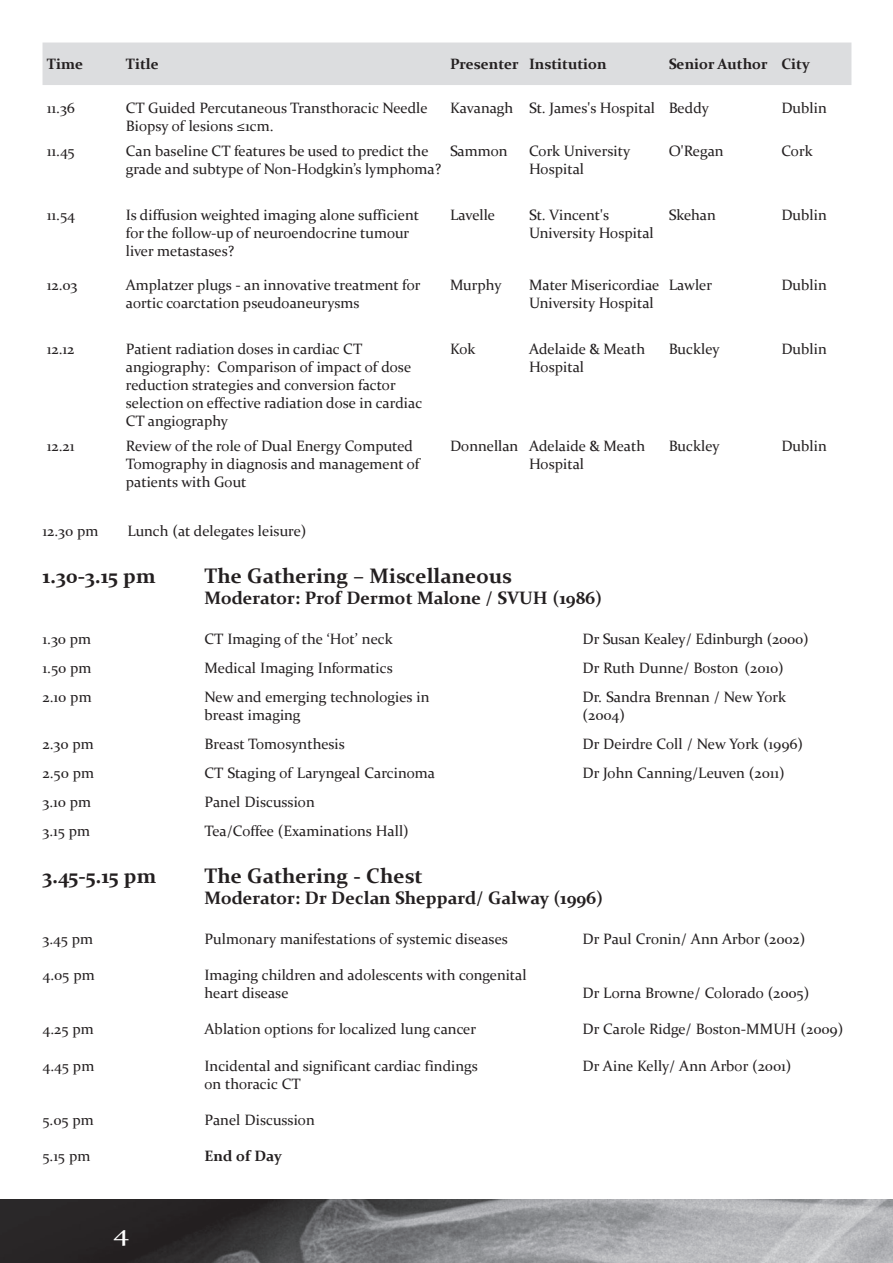
<style>
.page{position:relative;width:893px;height:1263px;background:#fff}
.page>*{position:absolute;margin:0;border:0;box-sizing:border-box;transform-origin:0 0}
.t1{font:24px "Constantia";color:#fff;scale:1.25 1}
.t2{font:700 21px "Constantia";color:#231f20}
.t3{font:700 18px "Constantia";color:#231f20}
.t4{font:15px/18px "Constantia";color:#231f20}
.t5{font:700 15px "Constantia";color:#231f20}
</style>
<div class="page">
<div style="left:43px;top:43px;width:808px;height:42px;background:#dcdddf"></div>
<img style="left:0;top:1199px;width:893px;height:64px">
<p class="t5" style="left:47px;top:54px;width:38px">Time</p>
<p class="t5" style="left:126px;top:54px;width:35px">Title</p>
<p class="t5" style="left:450px;top:54px;width:158px">Presenter Institution</p>
<p class="t5" style="left:669px;top:54px;width:143px">Senior Author City</p>
<p class="t4" style="left:47px;top:99px;width:30px">11.36</p>
<p class="t4" style="left:126px;top:99px;width:303px">CT Guided Percutaneous Transthoracic Needle<br>Biopsy of lesions ≤1cm.</p>
<p class="t4" style="left:450px;top:99px;width:260px">Kavanagh St. James's Hospital Beddy</p>
<p class="t4" style="left:781px;top:99px;width:47px">Dublin</p>
<p class="t4" style="left:47px;top:141px;width:29px">11.45</p>
<p class="t4" style="left:126px;top:141px;width:317px">Can baseline CT features be used to predict the grade and subtype of Non-Hodgkin’s lymphoma?</p>
<p class="t4" style="left:450px;top:141px;width:59px">Sammon</p>
<p class="t4" style="left:529px;top:141px;width:103px">Cork University<br>Hospital</p>
<p class="t4" style="left:669px;top:141px;width:57px">O'Regan</p>
<p class="t4" style="left:781px;top:141px;width:33px">Cork</p>
<p class="t4" style="left:47px;top:205px;width:30px">11.54</p>
<p class="t4" style="left:126px;top:205px;width:295px">Is diffusion weighted imaging alone sufficient for the follow-up of neuroendocrine tumour liver metastases?</p>
<p class="t4" style="left:450px;top:205px;width:47px">Lavelle</p>
<p class="t4" style="left:529px;top:205px;width:126px">St. Vincent's<br>University Hospital</p>
<p class="t4" style="left:669px;top:205px;width:49px">Skehan</p>
<p class="t4" style="left:781px;top:205px;width:47px">Dublin</p>
<p class="t4" style="left:47px;top:275px;width:32px">12.03</p>
<p class="t4" style="left:126px;top:275px;width:296px">Amplatzer plugs - an innovative treatment for aortic coarctation pseudoaneurysms</p>
<p class="t4" style="left:450px;top:275px;width:53px">Murphy</p>
<p class="t4" style="left:529px;top:275px;width:132px">Mater Misericordiae<br>University Hospital</p>
<p class="t4" style="left:669px;top:275px;width:45px">Lawler</p>
<p class="t4" style="left:781px;top:275px;width:47px">Dublin</p>
<p class="t4" style="left:47px;top:339px;width:29px">12.12</p>
<p class="t4" style="left:126px;top:339px;width:298px">Patient radiation doses in cardiac CT angiography: Comparison of impact of dose reduction strategies and conversion factor selection on effective radiation dose in cardiac CT angiography</p>
<p class="t4" style="left:450px;top:339px;width:27px">Kok</p>
<p class="t4" style="left:529px;top:339px;width:118px">Adelaide &amp; Meath<br>Hospital</p>
<p class="t4" style="left:669px;top:339px;width:53px">Buckley</p>
<p class="t4" style="left:781px;top:339px;width:47px">Dublin</p>
<p class="t4" style="left:47px;top:437px;width:29px">12.21</p>
<p class="t4" style="left:126px;top:437px;width:295px">Review of the role of Dual Energy Computed<br>Tomography in diagnosis and management of patients with Gout</p>
<p class="t4" style="left:529px;top:437px;width:118px;text-indent:-79px">Donnellan Adelaide &amp; Meath<br>Hospital</p>
<p class="t4" style="left:669px;top:437px;width:53px">Buckley</p>
<p class="t4" style="left:781px;top:437px;width:47px">Dublin</p>
<p class="t4" style="left:43px;top:521px;width:58px">12.30 pm</p>
<p class="t4" style="left:127px;top:521px;width:181px">Lunch (at delegates leisure)</p>
<h2 class="t2" style="left:43px;top:561px;width:115px">1.30-3.15 pm</h2>
<h2 class="t2" style="left:205px;top:561px;width:309px">The Gathering – Miscellaneous</h2>
<p class="t3" style="left:205px;top:586px;width:399px">Moderator: Prof Dermot Malone / SVUH (1986)</p>
<p class="t4" style="left:43px;top:629px;width:50px">1.30 pm</p>
<p class="t4" style="left:205px;top:629px;width:190px">CT Imaging of the ‘Hot’ neck</p>
<p class="t4" style="left:583px;top:629px;width:227px">Dr Susan Kealey/ Edinburgh (2000)</p>
<p class="t4" style="left:43px;top:658px;width:51px">1.50 pm</p>
<p class="t4" style="left:205px;top:658px;width:190px">Medical Imaging Informatics</p>
<p class="t4" style="left:583px;top:658px;width:203px">Dr Ruth Dunne/ Boston (2010)</p>
<p class="t4" style="left:43px;top:687px;width:51px">2.10 pm</p>
<p class="t4" style="left:205px;top:687px;width:226px">New and emerging technologies in</p>
<p class="t4" style="left:583px;top:687px;width:205px">Dr. Sandra Brennan / New York</p>
<p class="t4" style="left:205px;top:705px;width:98px">breast imaging</p>
<p class="t4" style="left:583px;top:705px;width:44px">(2004)</p>
<p class="t4" style="left:43px;top:734px;width:53px">2.30 pm</p>
<p class="t4" style="left:205px;top:734px;width:142px">Breast Tomosynthesis</p>
<p class="t4" style="left:583px;top:734px;width:222px">Dr Deirdre Coll / New York (1996)</p>
<p class="t4" style="left:43px;top:763px;width:53px">2.50 pm</p>
<p class="t4" style="left:205px;top:763px;width:232px">CT Staging of Laryngeal Carcinoma</p>
<p class="t4" style="left:583px;top:763px;width:204px">Dr John Canning/Leuven (2011)</p>
<p class="t4" style="left:43px;top:792px;width:50px">3.10 pm</p>
<p class="t4" style="left:205px;top:792px;width:112px">Panel Discussion</p>
<p class="t4" style="left:43px;top:821px;width:49px">3.15 pm</p>
<p class="t4" style="left:205px;top:821px;width:206px">Tea/Coffee (Examinations Hall)</p>
<h2 class="t2" style="left:43px;top:861px;width:115px">3.45-5.15 pm</h2>
<h2 class="t2" style="left:205px;top:861px;width:220px">The Gathering - Chest</h2>
<p class="t3" style="left:205px;top:886px;width:400px">Moderator: Dr Declan Sheppard/ Galway (1996)</p>
<p class="t4" style="left:43px;top:929px;width:52px">3.45 pm</p>
<p class="t4" style="left:205px;top:929px;width:305px">Pulmonary manifestations of systemic diseases</p>
<p class="t4" style="left:583px;top:929px;width:224px">Dr Paul Cronin/ Ann Arbor (2002)</p>
<p class="t4" style="left:43px;top:965px;width:54px">4.05 pm</p>
<p class="t4" style="left:205px;top:965px;width:324px">Imaging children and adolescents with congenital heart disease</p>
<p class="t4" style="left:583px;top:983px;width:228px">Dr Lorna Browne/ Colorado (2005)</p>
<p class="t4" style="left:43px;top:1020px;width:53px">4.25 pm</p>
<p class="t4" style="left:205px;top:1020px;width:273px">Ablation options for localized lung cancer</p>
<p class="t4" style="left:583px;top:1020px;width:262px">Dr Carole Ridge/ Boston-MMUH (2009)</p>
<p class="t4" style="left:43px;top:1056px;width:53px">4.45 pm</p>
<p class="t4" style="left:205px;top:1056px;width:275px">Incidental and significant cardiac findings</p>
<p class="t4" style="left:583px;top:1056px;width:210px">Dr Aine Kelly/ Ann Arbor (2001)</p>
<p class="t4" style="left:205px;top:1074px;width:98px">on thoracic CT</p>
<p class="t4" style="left:43px;top:1110px;width:53px">5.05 pm</p>
<p class="t4" style="left:205px;top:1110px;width:112px">Panel Discussion</p>
<p class="t4" style="left:43px;top:1146px;width:49px">5.15 pm</p>
<p class="t5" style="left:205px;top:1145px;width:79px">End of Day</p>
<h1 class="t1" style="left:113px;top:1217px;width:14px">4</h1>
</div>
